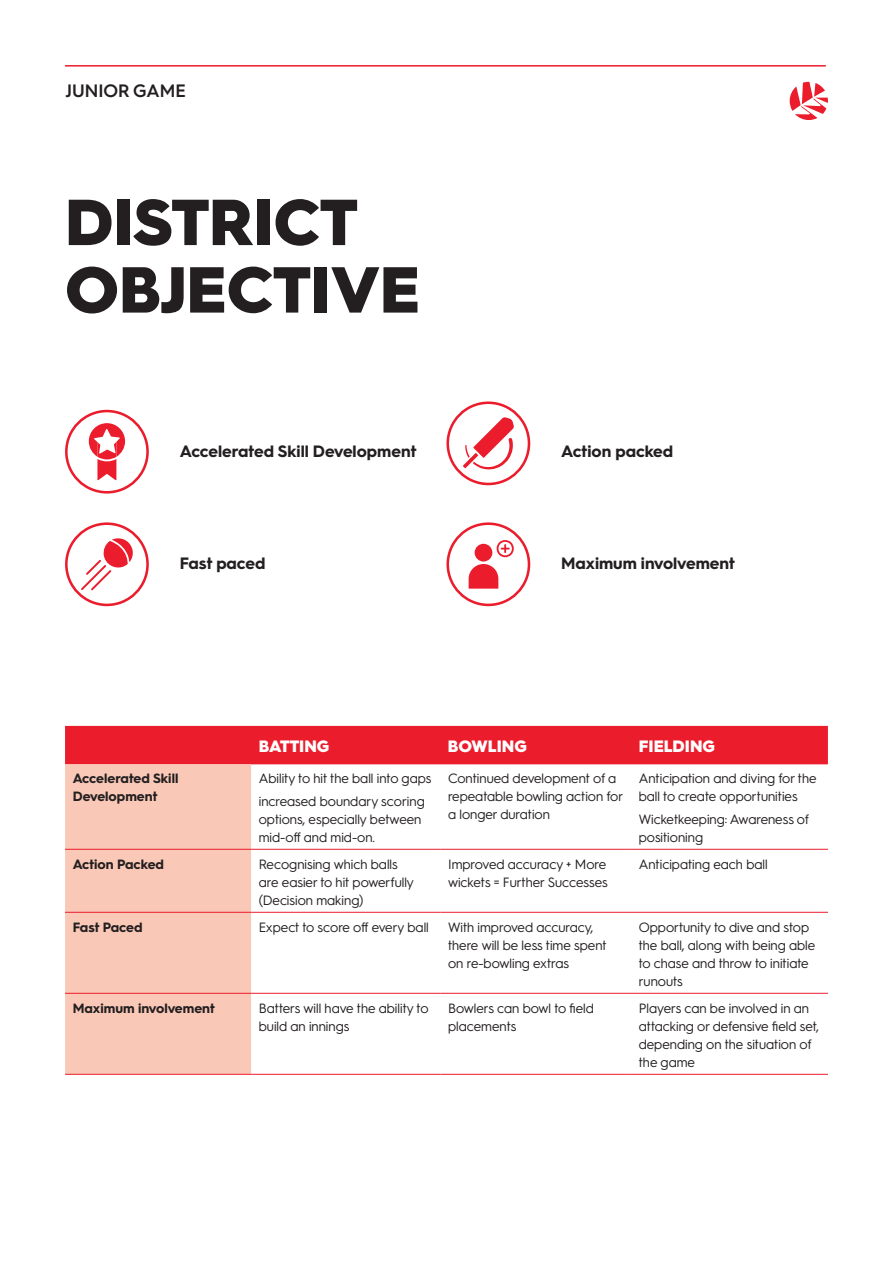
<style>
.page{position:relative;width:893px;height:1263px;background:#fff}
.page>*{position:absolute;margin:0;border:0;box-sizing:border-box;transform-origin:0 0}
.t1{font:900 65.1px/67.5px "Hurme Geometric Sans 3";color:#231f20}
.t2{font:600 18px "Hurme Geometric Sans 3";color:#231f20}
.t3{font:700 16.5px "Hurme Geometric Sans 3";color:#231f20}
.t4{font:900 16.5px "Hurme Geometric Sans 3";color:#fff}
.t5{font:13.5px/18px "Hurme Geometric Sans 3";color:#231f20}
.t6{font:700 13.5px/18px "Hurme Geometric Sans 3";color:#231f20}
</style>
<div class="page">
<hr style="left:65px;top:65px;width:761px;height:2px;background:#eb1c2c">
<svg style="left:790px;top:82px;width:38px;height:38px"></svg>
<svg style="left:89px;top:423px;width:36px;height:57px"></svg>
<div style="left:65px;top:410px;width:84px;height:84px;border:3px solid #eb1c2c;border-radius:50%"></div>
<div style="left:65px;top:522px;width:84px;height:84px;border:3px solid #eb1c2c;border-radius:50%"></div>
<svg style="left:81px;top:538px;width:52px;height:52px"></svg>
<div style="left:446px;top:401px;width:84px;height:84px;border:3px solid #eb1c2c;border-radius:50%"></div>
<svg style="left:463px;top:417px;width:51px;height:52px"></svg>
<div style="left:446px;top:522px;width:84px;height:84px;border:3px solid #eb1c2c;border-radius:50%"></div>
<div style="left:475px;top:544px;width:17px;height:17px;background:#eb1c2c;border-radius:50%"></div>
<svg style="left:469px;top:564px;width:29px;height:25px"></svg>
<svg style="left:496px;top:540px;width:18px;height:17px"></svg>
<div style="left:65px;top:726px;width:763px;height:38px;background:#eb1c2c"></div>
<div style="left:65px;top:764px;width:186px;height:310px;background:#fac8b7"></div>
<hr style="left:65px;top:849px;width:186px;height:1px;background:#eb1c2c">
<hr style="left:251px;top:849px;width:189px;height:1px;background:#eb1c2c">
<hr style="left:440px;top:849px;width:191px;height:1px;background:#eb1c2c">
<hr style="left:631px;top:849px;width:197px;height:1px;background:#eb1c2c">
<hr style="left:65px;top:912px;width:186px;height:1px;background:#eb1c2c">
<hr style="left:251px;top:912px;width:189px;height:1px;background:#eb1c2c">
<hr style="left:440px;top:912px;width:191px;height:1px;background:#eb1c2c">
<hr style="left:631px;top:912px;width:197px;height:1px;background:#eb1c2c">
<hr style="left:65px;top:993px;width:186px;height:1px;background:#eb1c2c">
<hr style="left:251px;top:993px;width:189px;height:1px;background:#eb1c2c">
<hr style="left:440px;top:993px;width:191px;height:1px;background:#eb1c2c">
<hr style="left:631px;top:993px;width:197px;height:1px;background:#eb1c2c">
<hr style="left:65px;top:1074px;width:186px;height:1px;background:#eb1c2c">
<hr style="left:251px;top:1074px;width:189px;height:1px;background:#eb1c2c">
<hr style="left:440px;top:1074px;width:191px;height:1px;background:#eb1c2c">
<hr style="left:631px;top:1074px;width:197px;height:1px;background:#eb1c2c">
<h2 class="t2" style="left:66px;top:78px;width:121px">JUNIOR GAME</h2>
<h1 class="t1" style="left:65px;top:185px;width:356px">DISTRICT<br>OBJECTIVE</h1>
<p class="t3" style="left:180px;top:439px;width:238px">Accelerated Skill Development</p>
<p class="t3" style="left:561px;top:439px;width:114px">Action packed</p>
<p class="t3" style="left:180px;top:552px;width:87px">Fast paced</p>
<p class="t3" style="left:561px;top:552px;width:175px">Maximum involvement</p>
<p class="t4" style="left:259px;top:734px;width:72px">BATTING</p>
<p class="t4" style="left:448px;top:734px;width:80px">BOWLING</p>
<p class="t4" style="left:639px;top:734px;width:78px">FIELDING</p>
<p class="t6" style="left:73px;top:768px;width:107px">Accelerated Skill<br>Development</p>
<p class="t5" style="left:259px;top:766px;width:174px;line-height:22.5px">Ability to hit the ball into gaps increased boundary scoring</p>
<p class="t5" style="left:259px;top:809px;width:164px">options, especially between mid-off and mid-on.</p>
<p class="t5" style="left:448px;top:768px;width:177px">Continued development of a repeatable bowling action for a longer duration</p>
<p class="t5" style="left:639px;top:768px;width:179px">Anticipation and diving for the ball to create opportunities</p>
<p class="t5" style="left:639px;top:809px;width:172px">Wicketkeeping: Awareness of positioning</p>
<p class="t6" style="left:73px;top:854px;width:93px">Action Packed</p>
<p class="t5" style="left:259px;top:854px;width:157px">Recognising which balls are easier to hit powerfully (Decision making)</p>
<p class="t5" style="left:448px;top:854px;width:161px">Improved accuracy + More wickets = Further Successes</p>
<p class="t5" style="left:639px;top:854px;width:130px">Anticipating each ball</p>
<p class="t6" style="left:73px;top:917px;width:71px">Fast Paced</p>
<p class="t5" style="left:259px;top:917px;width:172px">Expect to score off every ball</p>
<p class="t5" style="left:448px;top:917px;width:160px">With improved accuracy, there will be less time spent on re-bowling extras</p>
<p class="t5" style="left:639px;top:917px;width:178px">Opportunity to dive and stop the ball, along with being able to chase and throw to initiate runouts</p>
<p class="t6" style="left:73px;top:998px;width:144px">Maximum involvement</p>
<p class="t5" style="left:259px;top:998px;width:171px">Batters will have the ability to build an innings</p>
<p class="t5" style="left:448px;top:998px;width:147px">Bowlers can bowl to field placements</p>
<p class="t5" style="left:639px;top:998px;width:182px">Players can be involved in an attacking or defensive field set, depending on the situation of the game</p>
</div>
